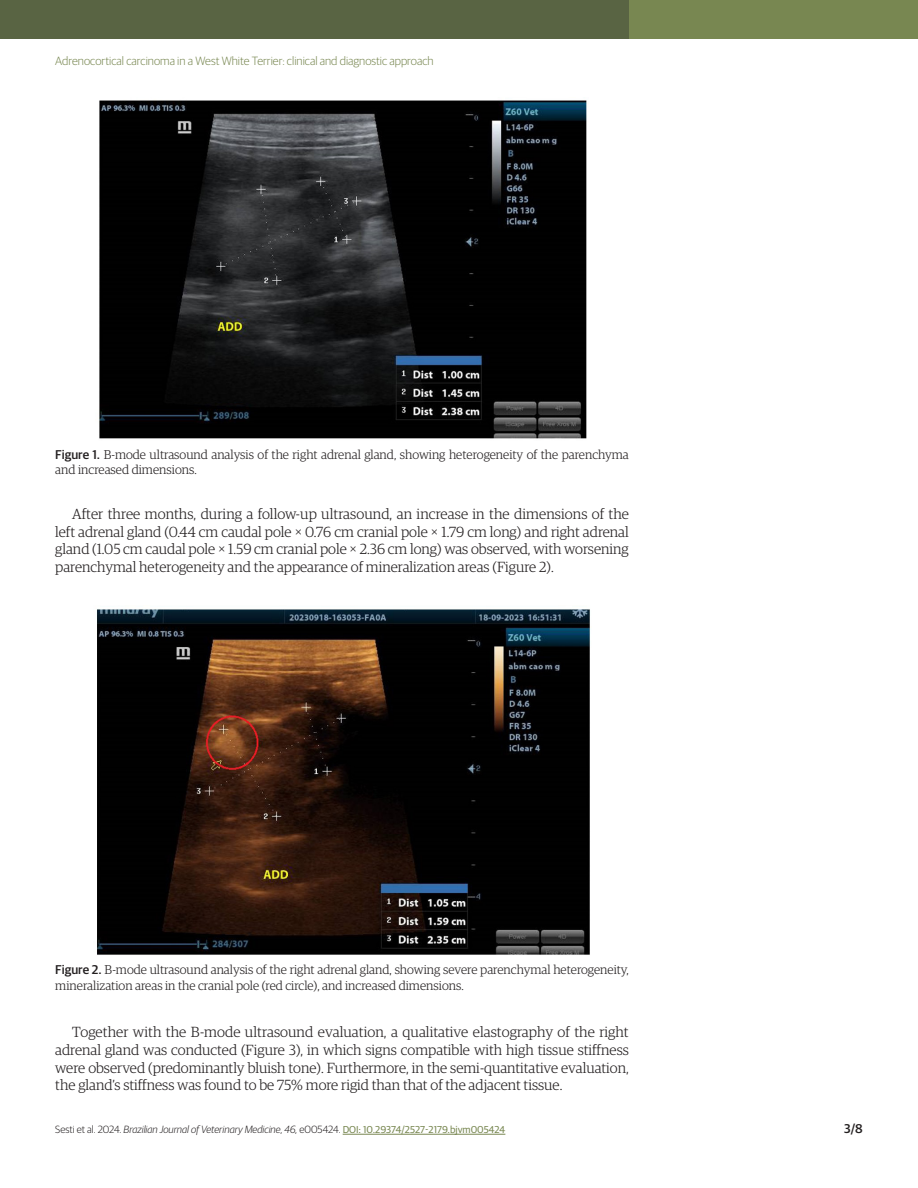
<style>
.page{position:relative;width:918px;height:1188px;background:#fff}
.page>*{position:absolute;margin:0;border:0;box-sizing:border-box;transform-origin:0 0}
.Paragraph{font:300 14.7px/17.7px "Guardian Egyptian";color:#231f20;text-align:justify}
.FigureCaption{font:300 12.75px/15.3px "Guardian Egyptian";color:#231f20}
.t1{font:500 12.75px "Guardian Sans";color:#231f20}
.t2{font:300 12px "Guardian Sans";color:#788751}
.t3{font:italic 300 10.5px "Guardian Sans";color:#231f20}
.s1{font-family:"Guardian Sans";font-weight:500}
.s2{font-style:normal}
.s3{font-weight:400;font-style:normal;font-size:10.05px;color:#788751}
</style>
<div class="page">
<hr style="left:343px;top:1134px;width:162px;height:1px;background:#788751">
<div style="left:623px;top:0;width:295px;height:38px;background:#788751"></div>
<div style="left:0;top:0;width:629px;height:38px;background:#596443"></div>
<img style="left:99px;top:100px;width:488px;height:339px">
<img style="left:97px;top:609px;width:493px;height:346px">
<p class="t2" style="left:55px;top:52px;width:380px">Adrenocortical carcinoma in a West White Terrier: clinical and diagnostic approach</p>
<p class="FigureCaption" style="left:55px;top:446px;width:575px"><span class="s1">Figure 1.</span> B-mode ultrasound analysis of the right adrenal gland, showing heterogeneity of the parenchyma and increased dimensions.</p>
<p class="Paragraph" style="left:55px;top:504px;width:575px;text-indent:17px">After three months, during a follow-up ultrasound, an increase in the dimensions of the left adrenal gland (0.44 cm caudal pole × 0.76 cm cranial pole × 1.79 cm long) and right adrenal gland (1.05 cm caudal pole × 1.59 cm cranial pole × 2.36 cm long) was observed, with worsening parenchymal heterogeneity and the appearance of mineralization areas (Figure 2).</p>
<p class="FigureCaption" style="left:55px;top:961px;width:575px"><span class="s1">Figure 2.</span> B-mode ultrasound analysis of the right adrenal gland, showing severe parenchymal heterogeneity, mineralization areas in the cranial pole (red circle), and increased dimensions.</p>
<p class="Paragraph" style="left:55px;top:1023px;width:575px;text-indent:17px">Together with the B-mode ultrasound evaluation, a qualitative elastography of the right adrenal gland was conducted (Figure 3), in which signs compatible with high tissue stiffness were observed (predominantly bluish tone). Furthermore, in the semi-quantitative evaluation, the gland’s stiffness was found to be 75% more rigid than that of the adjacent tissue.</p>
<p class="t3" style="left:55px;top:1122px;width:452px"><span class="s2">Sesti et al. 2024.</span> Brazilian Journal of Veterinary Medicine, 46, <span class="s2">e005424.</span> <span class="s3">DOI: 10.29374/2527-2179.bjvm005424</span></p>
<p class="t1" style="left:844px;top:1119px;width:20px">3/8</p>
</div>
